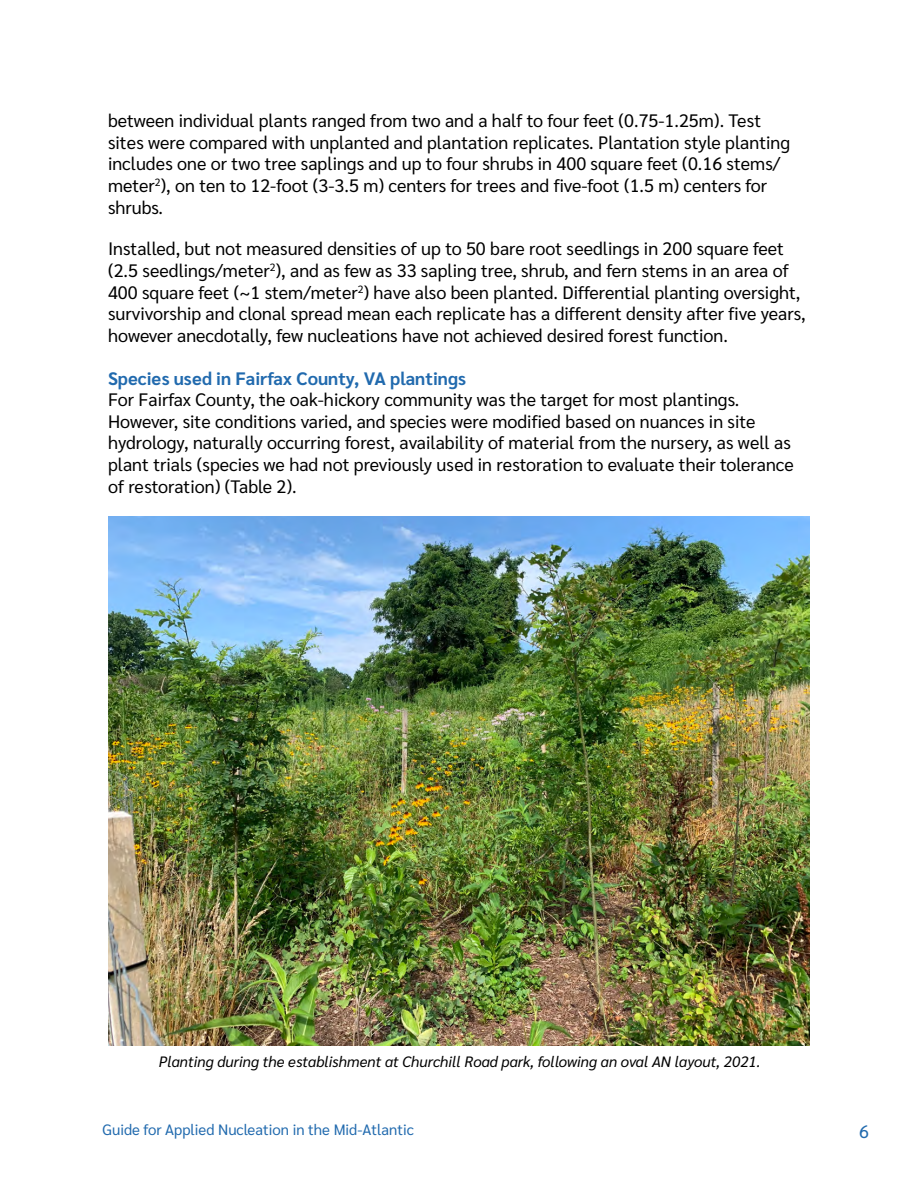
<style>
.page{position:relative;width:918px;height:1188px;background:#fff}
.page>*{position:absolute;margin:0;border:0;box-sizing:border-box;transform-origin:0 0}
.Paragraph_text{font:18px/21.6px "Sarabun";color:#000}
.Paragraph_text-2{font:700 18px "Sarabun";color:#216aae}
.t1{font:18px "Sarabun";color:#216aae}
.t2{font:italic 15px "Sarabun";color:#000}
.t3{font:15px "Sarabun";color:#216aae}
</style>
<div class="page">
<img style="left:108px;top:516px;width:702px;height:529px">
<p class="Paragraph_text" style="left:108px;top:110px;width:684px">between individual plants ranged from two and a half to four feet (0.75-1.25m). Test sites were compared with unplanted and plantation replicates. Plantation style planting includes one or two tree saplings and up to four shrubs in 400 square feet (0.16 stems/ meter<sup>2</sup>), on ten to 12-foot (3-3.5 m) centers for trees and five-foot (1.5 m) centers for shrubs.</p>
<p class="Paragraph_text" style="left:108px;top:238px;width:699px">Installed, but not measured densities of up to 50 bare root seedlings in 200 square feet (2.5 seedlings/meter<sup>2</sup>), and as few as 33 sapling tree, shrub, and fern stems in an area of 400 square feet (~1 stem/meter<sup>2</sup>) have also been planted. Differential planting oversight, survivorship and clonal spread mean each replicate has a different density after five years, however anecdotally, few nucleations have not achieved desired forest function.</p>
<p class="Paragraph_text-2" style="left:108px;top:368px;width:359px">Species used in Fairfax County, VA plantings</p>
<p class="Paragraph_text" style="left:108px;top:389px;width:687px">For Fairfax County, the oak-hickory community was the target for most plantings.<br>However, site conditions varied, and species were modified based on nuances in site hydrology, naturally occurring forest, availability of material from the nursery, as well as plant trials (species we had not previously used in restoration to evaluate their tolerance of restoration) (Table 2).</p>
<p class="t2" style="left:159px;top:1053px;width:603px">Planting during the establishment at Churchill Road park, following an oval AN layout, 2021.</p>
<p class="t3" style="left:103px;top:1121px;width:313px">Guide for Applied Nucleation in the Mid-Atlantic</p>
<p class="t1" style="left:859px;top:1121px;width:11px">6</p>
</div>
